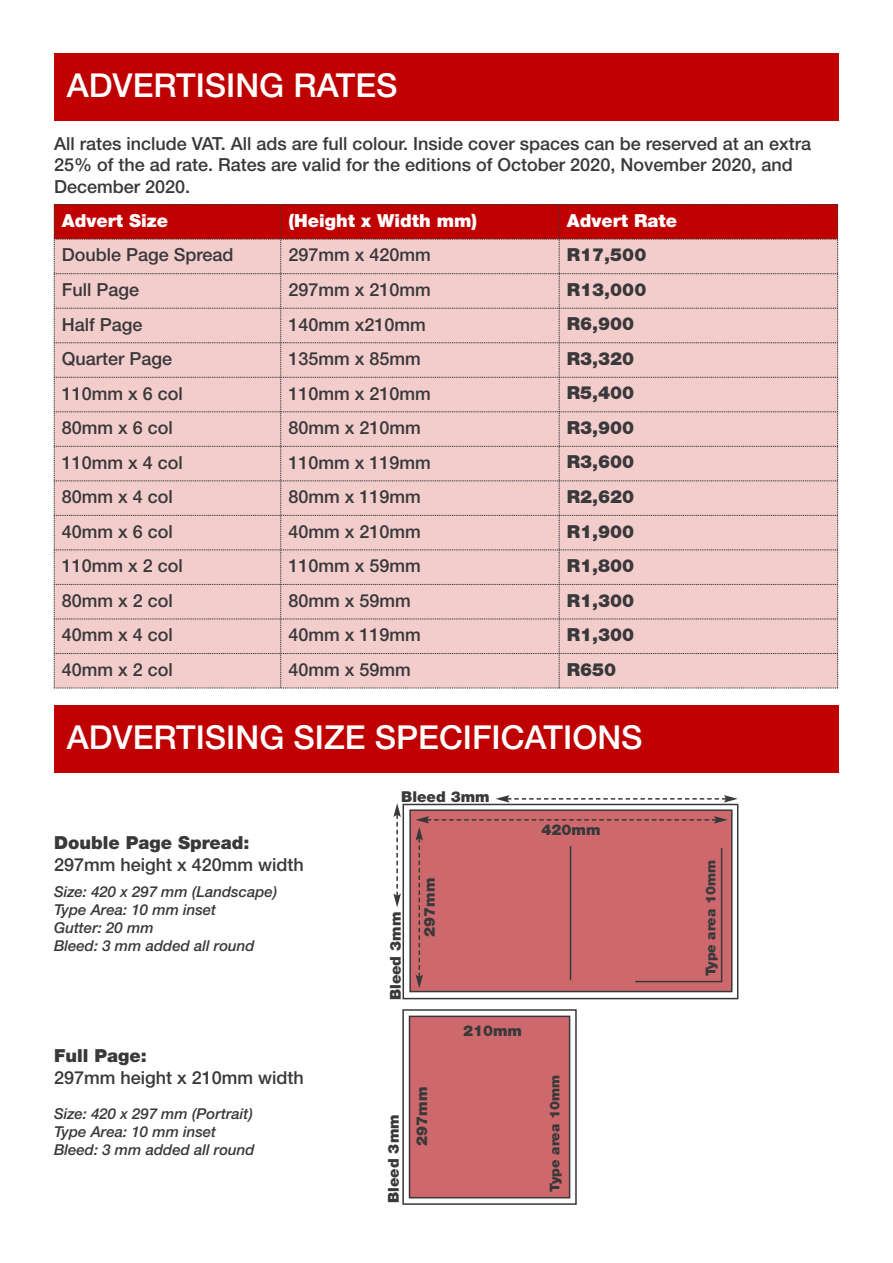
<style>
.page{position:relative;width:893px;height:1263px;background:#fff}
.page>*{position:absolute;margin:0;border:0;box-sizing:border-box;transform-origin:0 0}
.t1{font:500 33px "Helvetica Neue";color:#fff}
.t2{font:500 18px/21.6px "Helvetica Neue";color:#39383a}
.t3{font:900 18px "Helvetica Neue";color:#39383a}
.t4{font:900 18px "Helvetica Neue";color:#fff}
.t5{font:italic 500 15px/18px "Helvetica Neue";color:#39383a}
.t6{font:900 15px "Helvetica Neue";color:#39383a}
.t7{font:900 13.5px "Helvetica Neue";color:#39383a}
</style>
<div class="page">
<div style="left:403px;top:804px;width:335px;height:195px;border:2px solid #39383a"></div>
<div style="left:54px;top:53px;width:785px;height:68px;background:#c00000"></div>
<svg style="left:54px;top:204px;width:784px;height:485px;background:#ebbaba"></svg>
<div style="left:54px;top:705px;width:785px;height:68px;background:#c00000"></div>
<div style="left:410px;top:810px;width:322px;height:181px;background:#cd696c"></div>
<div style="left:409px;top:809px;width:324px;height:183px;border:2px solid #39383a"></div>
<div style="left:409px;top:1016px;width:161px;height:182px;background:#cd696c"></div>
<div style="left:409px;top:1015px;width:161px;height:183px;border:2px solid #39383a"></div>
<svg style="left:496px;top:795px;width:242px;height:8px"></svg>
<svg style="left:393px;top:803px;width:8px;height:104px"></svg>
<svg style="left:415px;top:816px;width:313px;height:172px"></svg>
<hr style="left:721px;top:848px;width:1px;height:134px;background:#39383a">
<hr style="left:635px;top:981px;width:86px;height:1px;background:#39383a">
<div style="left:402px;top:1009px;width:175px;height:196px;border:2px solid #39383a"></div>
<h1 class="t1" style="left:67px;top:73px;width:332px">ADVERTISING RATES</h1>
<p class="t2" style="left:54px;top:134px;width:759px">All rates include VAT. All ads are full colour. Inside cover spaces can be reserved at an extra<br>25% of the ad rate. Rates are valid for the editions of October 2020, November 2020, and<br>December 2020.</p>
<p class="t4" style="left:62px;top:214px;width:108px">Advert Size</p>
<p class="t4" style="left:288px;top:214px;width:190px">(Height x Width mm)</p>
<p class="t4" style="left:567px;top:214px;width:112px">Advert Rate</p>
<p class="t2" style="left:62px;top:246px;width:173px">Double Page Spread</p>
<p class="t2" style="left:288px;top:246px;width:144px">297mm x 420mm</p>
<p class="t3" style="left:567px;top:248px;width:81px">R17,500</p>
<p class="t2" style="left:62px;top:280px;width:79px">Full Page</p>
<p class="t2" style="left:288px;top:280px;width:144px">297mm x 210mm</p>
<p class="t3" style="left:567px;top:283px;width:81px">R13,000</p>
<p class="t2" style="left:62px;top:315px;width:82px">Half Page</p>
<p class="t2" style="left:288px;top:315px;width:139px">140mm x210mm</p>
<p class="t3" style="left:567px;top:317px;width:69px">R6,900</p>
<p class="t2" style="left:62px;top:349px;width:112px">Quarter Page</p>
<p class="t2" style="left:288px;top:349px;width:134px">135mm x 85mm</p>
<p class="t3" style="left:567px;top:352px;width:69px">R3,320</p>
<p class="t2" style="left:62px;top:384px;width:123px">110mm x 6 col</p>
<p class="t2" style="left:288px;top:384px;width:144px">110mm x 210mm</p>
<p class="t3" style="left:567px;top:387px;width:69px">R5,400</p>
<p class="t2" style="left:62px;top:419px;width:113px">80mm x 6 col</p>
<p class="t2" style="left:288px;top:419px;width:134px">80mm x 210mm</p>
<p class="t3" style="left:567px;top:421px;width:69px">R3,900</p>
<p class="t2" style="left:62px;top:453px;width:123px">110mm x 4 col</p>
<p class="t2" style="left:288px;top:453px;width:144px">110mm x 119mm</p>
<p class="t3" style="left:567px;top:456px;width:69px">R3,600</p>
<p class="t2" style="left:62px;top:488px;width:113px">80mm x 4 col</p>
<p class="t2" style="left:288px;top:488px;width:134px">80mm x 119mm</p>
<p class="t3" style="left:567px;top:490px;width:69px">R2,620</p>
<p class="t2" style="left:62px;top:522px;width:113px">40mm x 6 col</p>
<p class="t2" style="left:288px;top:522px;width:134px">40mm x 210mm</p>
<p class="t3" style="left:567px;top:525px;width:69px">R1,900</p>
<p class="t2" style="left:62px;top:557px;width:123px">110mm x 2 col</p>
<p class="t2" style="left:288px;top:557px;width:134px">110mm x 59mm</p>
<p class="t3" style="left:567px;top:559px;width:69px">R1,800</p>
<p class="t2" style="left:62px;top:591px;width:113px">80mm x 2 col</p>
<p class="t2" style="left:288px;top:591px;width:124px">80mm x 59mm</p>
<p class="t3" style="left:567px;top:594px;width:69px">R1,300</p>
<p class="t2" style="left:62px;top:626px;width:113px">40mm x 4 col</p>
<p class="t2" style="left:288px;top:626px;width:134px">40mm x 119mm</p>
<p class="t3" style="left:567px;top:628px;width:69px">R1,300</p>
<p class="t2" style="left:62px;top:660px;width:113px">40mm x 2 col</p>
<p class="t2" style="left:288px;top:660px;width:124px">40mm x 59mm</p>
<p class="t3" style="left:567px;top:663px;width:51px">R650</p>
<h1 class="t1" style="left:67px;top:725px;width:577px">ADVERTISING SIZE SPECIFICATIONS</h1>
<p class="t3" style="left:54px;top:836px;width:197px">Double Page Spread:</p>
<p class="t2" style="left:54px;top:855px;width:251px">297mm height x 420mm width</p>
<p class="t5" style="left:54px;top:884px;width:225px">Size: 420 x 297 mm (Landscape)<br>Type Area: 10 mm inset<br>Gutter: 20 mm<br>Bleed: 3 mm added all round</p>
<p class="t3" style="left:54px;top:1049px;width:94px">Full Page:</p>
<p class="t2" style="left:54px;top:1068px;width:251px">297mm height x 210mm width</p>
<p class="t5" style="left:54px;top:1106px;width:202px">Size: 420 x 297 mm (Portrait)<br>Type Area: 10 mm inset<br>Bleed: 3 mm added all round</p>
<p class="t6" style="left:401px;top:791px;width:90px">Bleed 3mm</p>
<p class="t6" style="left:390px;top:1000px;width:90px;rotate:-90deg">Bleed 3mm</p>
<p class="t6" style="left:424px;top:937px;width:60px;rotate:-90deg">297mm</p>
<p class="t6" style="left:388px;top:1203px;width:90px;rotate:-90deg">Bleed 3mm</p>
<p class="t6" style="left:416px;top:1146px;width:60px;rotate:-90deg">297mm</p>
<p class="t6" style="left:463px;top:1025px;width:60px">210mm</p>
<p class="t6" style="left:542px;top:825px;width:60px">420mm</p>
<p class="t7" style="left:550px;top:1191px;width:118px;rotate:-90deg">Type area 10mm</p>
<p class="t7" style="left:706px;top:976px;width:118px;rotate:-90deg">Type area 10mm</p>
</div>
